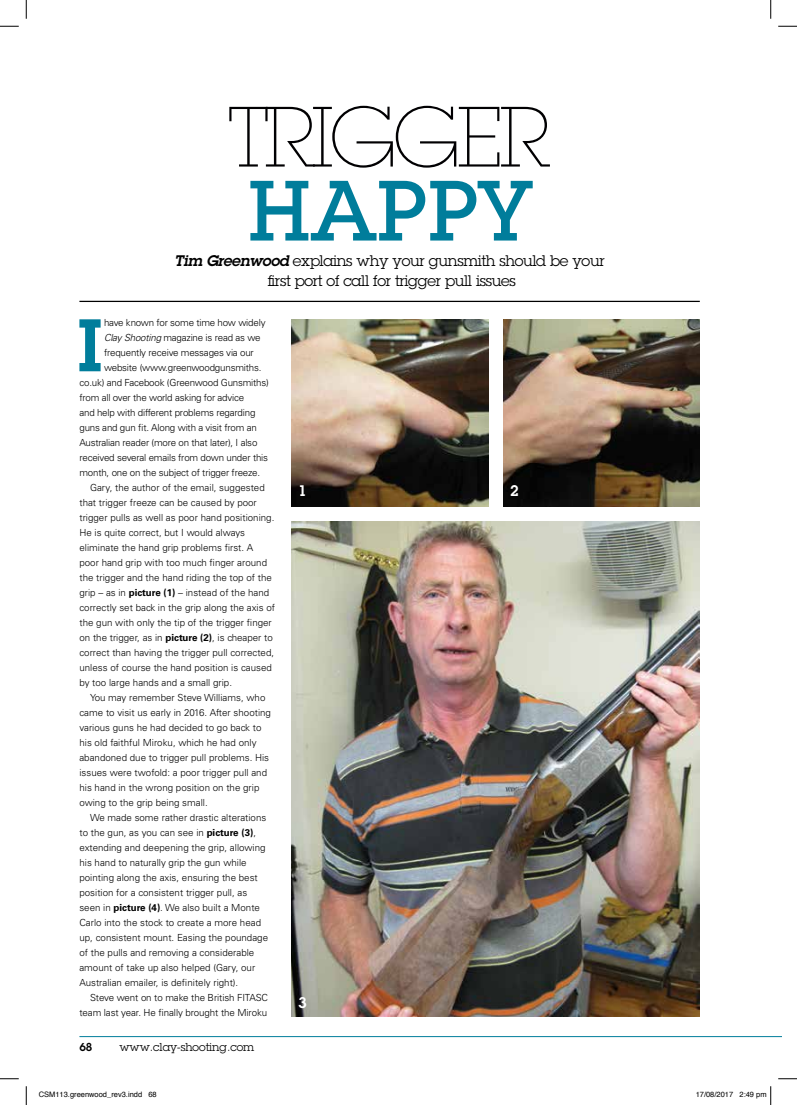
<style>
.page{position:relative;width:797px;height:1105px;background:#fff}
.page>*{position:absolute;margin:0;border:0;box-sizing:border-box;transform-origin:0 0}
.t1{font:200 83.62px "Lubalin Graph Std";letter-spacing:-.06em;color:#010002}
.t2{font:500 83.62px "Lubalin Graph Std";color:#007d9b}
.t3{font:600 72.75px "Lubalin Graph Std";color:#007d9b}
.t4{font:15px/20px "Lubalin Graph Std";letter-spacing:-.02em;color:#000;text-align:center}
.t5{font:600 15px "Lubalin Graph Std";color:#fff}
.t6{font:11.25px "Lubalin Graph Std";color:#000}
.t7{font:600 11.25px "Lubalin Graph Std";color:#000}
.t8{font:300 9.75px "Univers";color:#000}
.t9{font:300 9.75px "Univers";letter-spacing:-.02em;color:#000}
.t10{font:7.5px "Helvetica";color:#000}
.s1{font-weight:600;font-style:italic}
.s2{font-style:italic}
.s3{font-weight:700}
</style>
<div class="page">
<hr style="left:79px;top:1036px;width:702px;height:1px;background:#007d9b">
<hr style="left:79px;top:301px;width:620px;height:1px;background:#000">
<img style="left:291px;top:319px;width:197px;height:187px">
<img style="left:503px;top:319px;width:196px;height:187px">
<img style="left:291px;top:521px;width:408px;height:495px">
<svg style="left:0;top:25px;width:19px;height:2px"></svg>
<svg style="left:778px;top:25px;width:19px;height:2px"></svg>
<svg style="left:0;top:1078px;width:19px;height:1px"></svg>
<svg style="left:778px;top:1078px;width:19px;height:1px"></svg>
<svg style="left:25px;top:0;width:2px;height:19px"></svg>
<svg style="left:25px;top:1086px;width:2px;height:19px"></svg>
<svg style="left:770px;top:0;width:1px;height:19px"></svg>
<svg style="left:770px;top:1086px;width:1px;height:19px"></svg>
<h1 class="t1" style="left:228px;top:90px;width:324px">TRIGGER</h1>
<h1 class="t2" style="left:247px;top:158px;width:286px">Happy</h1>
<h3 class="t4" style="left:174px;top:251px;width:432px"><span class="s1">Tim Greenwood</span> explains why your gunsmith should be your first port of call for trigger pull issues</h3>
<h2 class="t3" style="left:78px;top:297px;width:26px">I</h2>
<p class="t9" style="left:104px;top:317px;width:163px">have known for some time how widely</p>
<p class="t9" style="left:104px;top:332px;width:158px"><span class="s2">Clay Shooting</span> magazine is read as we</p>
<p class="t9" style="left:104px;top:347px;width:151px">frequently receive messages via our</p>
<p class="t9" style="left:104px;top:362px;width:159px">website (www.greenwoodgunsmiths.</p>
<p class="t9" style="left:79px;top:377px;width:191px">co.uk) and Facebook (Greenwood Gunsmiths)</p>
<p class="t9" style="left:79px;top:392px;width:166px">from all over the world asking for advice</p>
<p class="t9" style="left:79px;top:407px;width:177px">and help with different problems regarding</p>
<p class="t9" style="left:79px;top:422px;width:179px">guns and gun fit. Along with a visit from an</p>
<p class="t9" style="left:79px;top:437px;width:179px">Australian reader (more on that later), I also</p>
<p class="t9" style="left:79px;top:452px;width:190px">received several emails from down under this</p>
<p class="t9" style="left:79px;top:467px;width:182px">month, one on the subject of trigger freeze.</p>
<p class="t8" style="left:90px;top:482px;width:176px">Gary, the author of the email, suggested</p>
<p class="t8" style="left:79px;top:497px;width:179px">that trigger freeze can be caused by poor</p>
<p class="t8" style="left:79px;top:512px;width:197px">trigger pulls as well as poor hand positioning.</p>
<p class="t8" style="left:79px;top:527px;width:167px">He is quite correct, but I would always</p>
<p class="t8" style="left:79px;top:542px;width:175px">eliminate the hand grip problems first. A</p>
<p class="t8" style="left:79px;top:557px;width:189px">poor hand grip with too much finger around</p>
<p class="t8" style="left:79px;top:572px;width:194px">the trigger and the hand riding the top of the</p>
<p class="t8" style="left:79px;top:587px;width:191px">grip – as in <span class="s3">picture (1)</span> – instead of the hand</p>
<p class="t8" style="left:79px;top:602px;width:197px">correctly set back in the grip along the axis of</p>
<p class="t8" style="left:79px;top:617px;width:194px">the gun with only the tip of the trigger finger</p>
<p class="t8" style="left:79px;top:632px;width:195px">on the trigger, as in <span class="s3">picture (2)</span>, is cheaper to</p>
<p class="t8" style="left:79px;top:647px;width:196px">correct than having the trigger pull corrected,</p>
<p class="t8" style="left:79px;top:662px;width:194px">unless of course the hand position is caused</p>
<p class="t8" style="left:79px;top:677px;width:154px">by too large hands and a small grip.</p>
<p class="t8" style="left:90px;top:692px;width:177px">You may remember Steve Williams, who</p>
<p class="t8" style="left:79px;top:707px;width:193px">came to visit us early in 2016. After shooting</p>
<p class="t8" style="left:79px;top:722px;width:183px">various guns he had decided to go back to</p>
<p class="t8" style="left:79px;top:737px;width:179px">his old faithful Miroku, which he had only</p>
<p class="t8" style="left:79px;top:752px;width:191px">abandoned due to trigger pull problems. His</p>
<p class="t8" style="left:79px;top:767px;width:189px">issues were twofold: a poor trigger pull and</p>
<p class="t8" style="left:79px;top:782px;width:181px">his hand in the wrong position on the grip</p>
<p class="t8" style="left:79px;top:797px;width:130px">owing to the grip being small.</p>
<p class="t8" style="left:90px;top:812px;width:178px">We made some rather drastic alterations</p>
<p class="t8" style="left:79px;top:827px;width:178px">to the gun, as you can see in <span class="s3">picture (3)</span>,</p>
<p class="t8" style="left:79px;top:842px;width:188px">extending and deepening the grip, allowing</p>
<p class="t8" style="left:79px;top:857px;width:169px">his hand to naturally grip the gun while</p>
<p class="t8" style="left:79px;top:872px;width:180px">pointing along the axis, ensuring the best</p>
<p class="t8" style="left:79px;top:887px;width:169px">position for a consistent trigger pull, as</p>
<p class="t8" style="left:79px;top:902px;width:182px">seen in <span class="s3">picture (4)</span>. We also built a Monte</p>
<p class="t8" style="left:79px;top:917px;width:183px">Carlo into the stock to create a more head</p>
<p class="t8" style="left:79px;top:932px;width:190px">up, consistent mount. Easing the poundage</p>
<p class="t8" style="left:79px;top:947px;width:176px">of the pulls and removing a considerable</p>
<p class="t8" style="left:79px;top:962px;width:177px">amount of take up also helped (Gary, our</p>
<p class="t8" style="left:79px;top:977px;width:160px">Australian emailer, is definitely right).</p>
<p class="t8" style="left:90px;top:992px;width:179px">Steve went on to make the British FITASC</p>
<p class="t8" style="left:79px;top:1007px;width:189px">team last year. He finally brought the Miroku</p>
<p class="t7" style="left:79px;top:1039px;width:15px">68</p>
<p class="t6" style="left:119px;top:1039px;width:136px">www.clay-shooting.com</p>
<h3 class="t5" style="left:298px;top:481px;width:10px">1</h3>
<h3 class="t5" style="left:510px;top:481px;width:10px">2</h3>
<h3 class="t5" style="left:298px;top:993px;width:10px">3</h3>
<p class="t10" style="left:39px;top:1089px;width:119px">CSM113.greenwood_rev3.indd 68</p>
<p class="t10" style="left:695px;top:1089px;width:72px">17/08/2017 2:49 pm</p>
</div>
